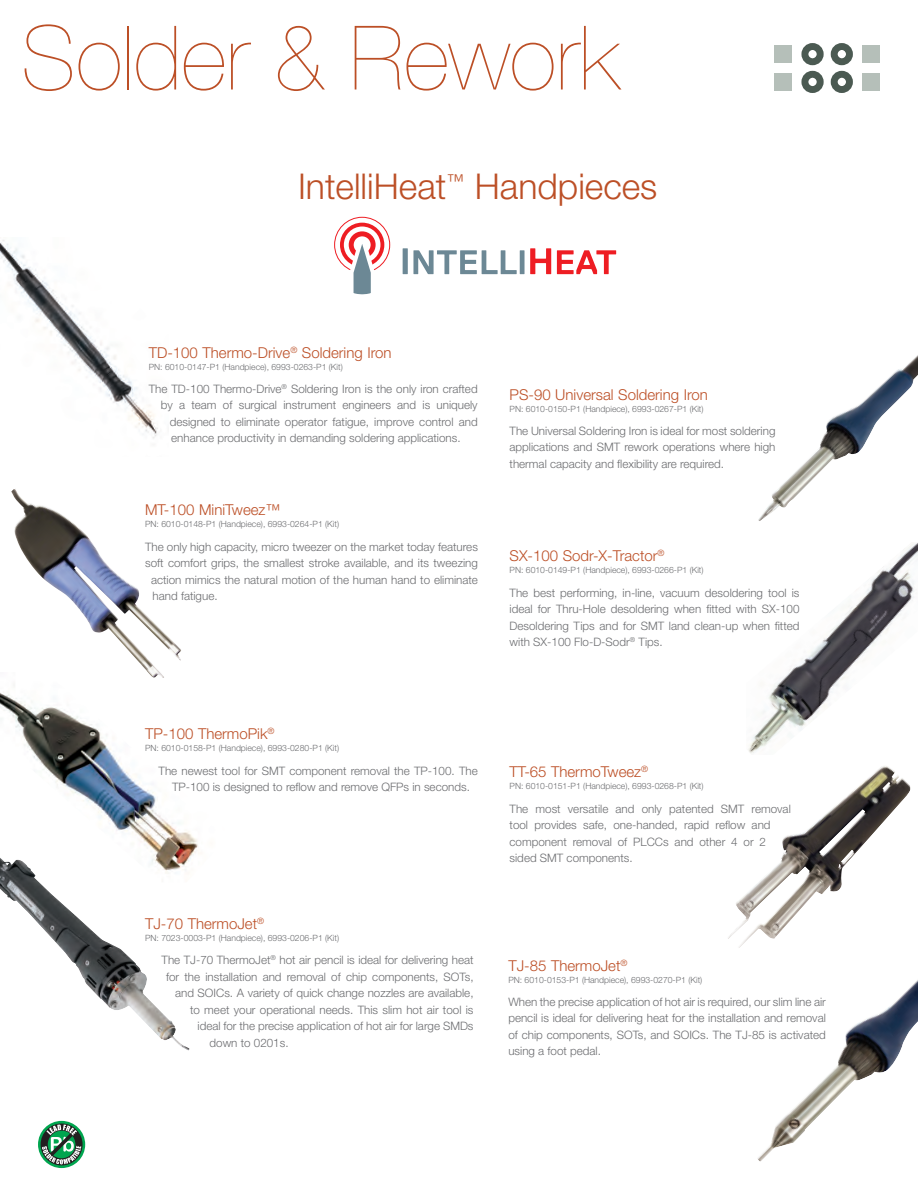
<style>
.page{position:relative;width:918px;height:1188px;background:#fff}
.page>*{position:absolute;margin:0;border:0;box-sizing:border-box;transform-origin:0 0}
.t1{font:200 89.1px "Helvetica Neue";color:#bc4f26}
.t2{font:300 35.55px "Helvetica Neue";color:#bc4f26}
.t3{font:300 15px "Helvetica Neue";color:#bc4f26}
.t4{font:300 11.7px/16.5px "Helvetica Neue";color:#6c6d70;text-align:justify}
.t5{font:300 8.7px "Helvetica Neue";color:#6c6d70}
</style>
<div class="page">
<img style="left:748px;top:543px;width:170px;height:210px">
<img style="left:757px;top:980px;width:161px;height:182px">
<img style="left:0;top:240px;width:158px;height:199px">
<img style="left:0;top:685px;width:198px;height:174px">
<img style="left:758px;top:355px;width:160px;height:166px">
<img style="left:728px;top:766px;width:183px;height:182px">
<img style="left:11px;top:489px;width:170px;height:189px">
<svg style="left:403px;top:248px;width:148px;height:26px"></svg>
<svg style="left:557px;top:250px;width:59px;height:24px"></svg>
<div style="left:349px;top:231px;width:27px;height:27px;border:5px solid #ee1d23;border-radius:50%"></div>
<div style="left:340px;top:223px;width:44px;height:44px;border:4px solid #ee1d23;border-radius:50%"></div>
<div style="left:334px;top:217px;width:56px;height:56px;border:1px solid #ee1d23;border-radius:50%"></div>
<svg style="left:350px;top:243px;width:25px;height:52px"></svg>
<svg style="left:38px;top:1121px;width:47px;height:47px"></svg>
<div style="left:41px;top:1124px;width:42px;height:41px;border:7px solid #231f20;border-radius:50%"></div>
<svg style="left:42px;top:1125px;width:39px;height:39px;background:#5c9075"></svg>
<div style="left:801px;top:43px;width:23px;height:22px;border:7px solid #4b5a52;border-radius:50%"></div>
<div style="left:831px;top:43px;width:22px;height:22px;border:7px solid #4b5a52;border-radius:50%"></div>
<div style="left:774px;top:45px;width:18px;height:18px;background:#b5bfb9"></div>
<div style="left:862px;top:45px;width:18px;height:18px;background:#b5bfb9"></div>
<div style="left:801px;top:71px;width:23px;height:22px;border:7px solid #4b5a52;border-radius:50%"></div>
<div style="left:831px;top:71px;width:22px;height:22px;border:7px solid #4b5a52;border-radius:50%"></div>
<div style="left:774px;top:73px;width:18px;height:18px;background:#b5bfb9"></div>
<div style="left:862px;top:73px;width:18px;height:18px;background:#b5bfb9"></div>
<img style="left:0;top:856px;width:190px;height:195px">
<h1 class="t1" style="left:22px;top:26px;width:599px">Solder &amp; Rework</h1>
<h2 class="t2" style="left:298px;top:173px;width:361px">IntelliHeat<sup>™</sup> Handpieces</h2>
<p class="t3" style="left:149px;top:347px;width:244px">TD-100 Thermo-Drive<sup>®</sup> Soldering Iron</p>
<p class="t5" style="left:149px;top:363px;width:196px">PN: 6010-0147-P1 (Handpiece), 6993-0263-P1 (Kit)</p>
<p class="t4" style="left:149px;top:382px;width:330px">The TD-100 Thermo-Drive<sup>®</sup> Soldering Iron is the only iron crafted</p>
<p class="t4" style="left:161px;top:398px;width:318px">by a team of surgical instrument engineers and is uniquely</p>
<p class="t4" style="left:170px;top:415px;width:309px">designed to eliminate operator fatigue, improve control and</p>
<p class="t4" style="left:171px;top:431px;width:291px">enhance productivity in demanding soldering applications.</p>
<p class="t3" style="left:145px;top:505px;width:137px">MT-100 MiniTweez™</p>
<p class="t5" style="left:145px;top:521px;width:196px">PN: 6010-0148-P1 (Handpiece), 6993-0264-P1 (Kit)</p>
<p class="t4" style="left:145px;top:539px;width:334px">The only high capacity, micro tweezer on the market today features</p>
<p class="t4" style="left:145px;top:556px;width:334px">soft comfort grips, the smallest stroke available, and its tweezing</p>
<p class="t4" style="left:151px;top:572px;width:328px">action mimics the natural motion of the human hand to eliminate</p>
<p class="t4" style="left:153px;top:589px;width:67px">hand fatigue.</p>
<p class="t3" style="left:510px;top:389px;width:200px">PS-90 Universal Soldering Iron</p>
<p class="t5" style="left:510px;top:406px;width:196px">PN: 6010-0150-P1 (Handpiece), 6993-0267-P1 (Kit)</p>
<p class="t4" style="left:510px;top:424px;width:267px">The Universal Soldering Iron is ideal for most soldering applications and SMT rework operations where high thermal capacity and flexibility are required.</p>
<p class="t3" style="left:510px;top:551px;width:156px">SX-100 Sodr-X-Tractor<sup>®</sup></p>
<p class="t5" style="left:510px;top:567px;width:196px">PN: 6010-0149-P1 (Handpiece), 6993-0266-P1 (Kit)</p>
<p class="t4" style="left:510px;top:585px;width:291px">The best performing, in-line, vacuum desoldering tool is ideal for Thru-Hole desoldering when fitted with SX-100<br>Desoldering Tips and for SMT land clean-up when fitted with SX-100 Flo-D-Sodr<sup>®</sup> Tips.</p>
<p class="t3" style="left:145px;top:729px;width:131px">TP-100 ThermoPik<sup>®</sup></p>
<p class="t5" style="left:145px;top:745px;width:196px">PN: 6010-0158-P1 (Handpiece), 6993-0280-P1 (Kit)</p>
<p class="t4" style="left:159px;top:763px;width:321px;text-align:center">The newest tool for SMT component removal the TP-100. The<br>TP-100 is designed to reflow and remove QFPs in seconds.</p>
<p class="t3" style="left:145px;top:918px;width:121px">TJ-70 ThermoJet<sup>®</sup></p>
<p class="t5" style="left:145px;top:935px;width:196px">PN: 7023-0003-P1 (Handpiece), 6993-0206-P1 (Kit)</p>
<p class="t4" style="left:162px;top:953px;width:314px">The TJ-70 ThermoJet<sup>®</sup> hot air pencil is ideal for delivering heat</p>
<p class="t4" style="left:166px;top:969px;width:309px">for the installation and removal of chip components, SOTs,</p>
<p class="t4" style="left:175px;top:986px;width:300px">and SOICs. A variety of quick change nozzles are available,</p>
<p class="t4" style="left:190px;top:1002px;width:285px">to meet your operational needs. This slim hot air tool is</p>
<p class="t4" style="left:198px;top:1019px;width:278px">ideal for the precise application of hot air for large SMDs</p>
<p class="t4" style="left:210px;top:1035px;width:81px">down to 0201s.</p>
<p class="t3" style="left:510px;top:767px;width:140px">TT-65 ThermoTweez<sup>®</sup></p>
<p class="t5" style="left:510px;top:783px;width:196px">PN: 6010-0151-P1 (Handpiece), 6993-0268-P1 (Kit)</p>
<p class="t4" style="left:510px;top:801px;width:283px;text-align:left">The most versatile and only patented SMT removal tool provides safe, one-handed, rapid reflow and component removal of PLCCs and other 4 or 2 sided SMT components.</p>
<p class="t3" style="left:508px;top:960px;width:121px">TJ-85 ThermoJet<sup>®</sup></p>
<p class="t5" style="left:508px;top:976px;width:196px">PN: 6010-0153-P1 (Handpiece), 6993-0270-P1 (Kit)</p>
<p class="t4" style="left:508px;top:995px;width:319px">When the precise application of hot air is required, our slim line air pencil is ideal for delivering heat for the installation and removal of chip components, SOTs, and SOICs. The TJ-85 is activated using a foot pedal.</p>
</div>
